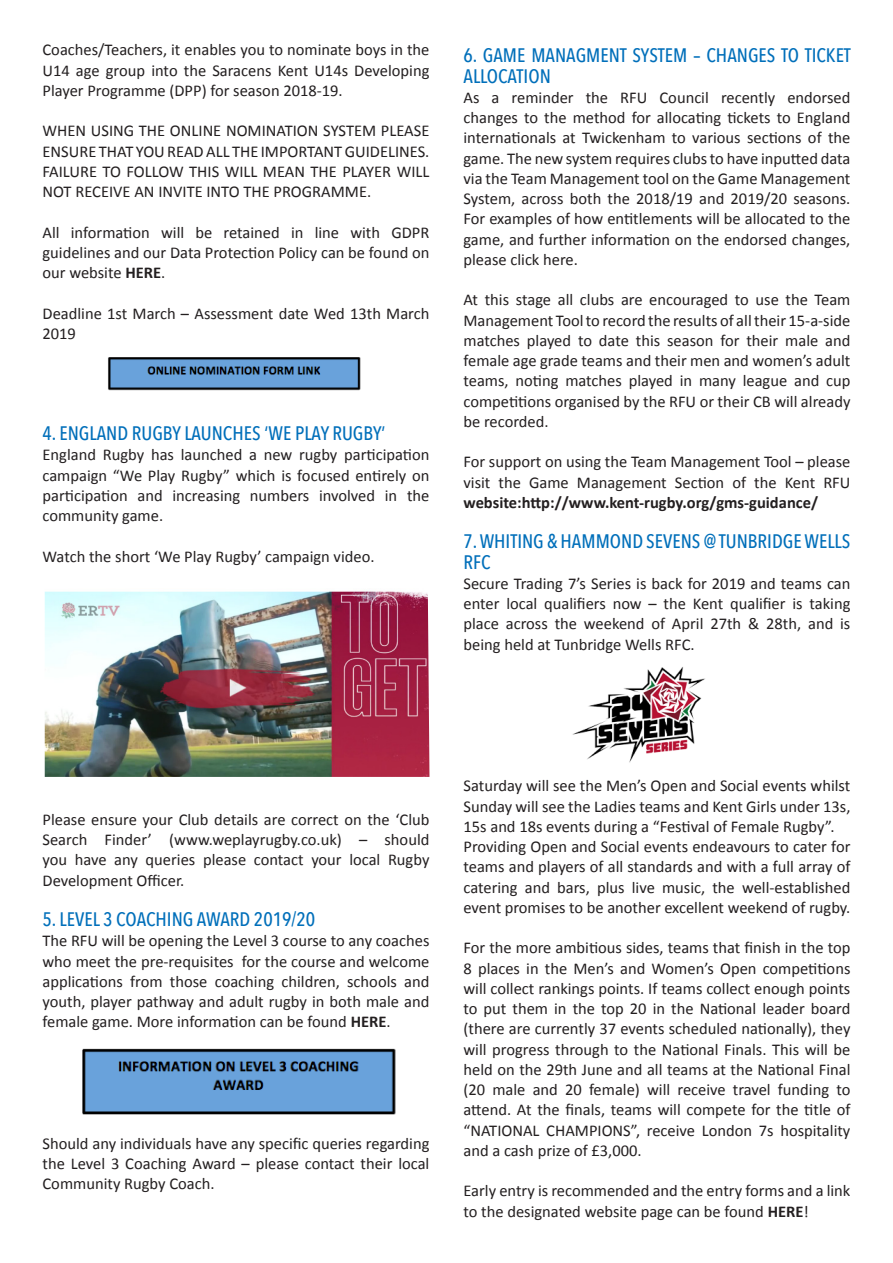
<style>
.page{position:relative;width:893px;height:1263px;background:#fff}
.page>*{position:absolute;margin:0;border:0;box-sizing:border-box;transform-origin:0 0}
.t1{font:500 19.5px/20.2px "Avenir Next Condensed";color:#006fba}
.t2{font:16.5px/20.2px "Calibri";color:#231f20;text-align:justify}
.t3{font:700 16.5px "Calibri";color:#231f20}
.s1{font-weight:700}
</style>
<div class="page">
<img style="left:44px;top:591px;width:385px;height:186px">
<img style="left:108px;top:357px;width:253px;height:34px">
<img style="left:82px;top:1048px;width:314px;height:67px">
<img style="left:572px;top:667px;width:133px;height:96px">
<p class="t2" style="left:43px;top:40px;width:388px">Coaches/Teachers, it enables you to nominate boys in the U14 age group into the Saracens Kent U14s Developing Player Programme (DPP) for season 2018-19.</p>
<p class="t2" style="left:43px;top:121px;width:388px">WHEN USING THE ONLINE NOMINATION SYSTEM PLEASE ENSURE THAT YOU READ ALL THE IMPORTANT GUIDELINES.<br>FAILURE TO FOLLOW THIS WILL MEAN THE PLAYER WILL NOT RECEIVE AN INVITE INTO THE PROGRAMME.</p>
<p class="t2" style="left:43px;top:222px;width:388px">All information will be retained in line with GDPR guidelines and our Data Protection Policy can be found on our website <span class="s1">HERE</span>.</p>
<p class="t2" style="left:43px;top:303px;width:388px">Deadline 1st March – Assessment date Wed 13th March<br>2019</p>
<p class="t1" style="left:43px;top:423px;width:344px">4. ENGLAND RUGBY LAUNCHES ‘WE PLAY RUGBY’</p>
<p class="t2" style="left:43px;top:445px;width:388px">England Rugby has launched a new rugby participation campaign “We Play Rugby” which is focused entirely on participation and increasing numbers involved in the community game.</p>
<p class="t2" style="left:43px;top:546px;width:334px">Watch the short ‘We Play Rugby’ campaign video.</p>
<p class="t1" style="left:463px;top:45px;width:389px">6. GAME MANAGMENT SYSTEM – CHANGES TO TICKET<br>ALLOCATION</p>
<p class="t2" style="left:463px;top:87px;width:388px">As a reminder the RFU Council recently endorsed changes to the method for allocating tickets to England internationals at Twickenham to various sections of the game. The new system requires clubs to have inputted data via the Team Management tool on the Game Management System, across both the 2018/19 and 2019/20 seasons.<br>For examples of how entitlements will be allocated to the game, and further information on the endorsed changes, please click here.</p>
<p class="t2" style="left:463px;top:290px;width:388px">At this stage all clubs are encouraged to use the Team Management Tool to record the results of all their 15-a-side matches played to date this season for their male and female age grade teams and their men and women’s adult teams, noting matches played in many league and cup competitions organised by the RFU or their CB will already be recorded.</p>
<p class="t2" style="left:463px;top:452px;width:388px">For support on using the Team Management Tool – please visit the Game Management Section of the Kent RFU</p>
<p class="t3" style="left:463px;top:492px;width:356px">website:http://www.kent-rugby.org/gms-guidance/</p>
<p class="t1" style="left:463px;top:531px;width:388px">7. WHITING &amp; HAMMOND SEVENS @ TUNBRIDGE WELLS<br>RFC</p>
<p class="t2" style="left:463px;top:573px;width:388px">Secure Trading 7’s Series is back for 2019 and teams can enter local qualifiers now – the Kent qualifier is taking place across the weekend of April 27th &amp; 28th, and is being held at Tunbridge Wells RFC.</p>
<p class="t2" style="left:43px;top:809px;width:388px">Please ensure your Club details are correct on the ‘Club Search Finder’ (www.weplayrugby.co.uk) – should you have any queries please contact your local Rugby Development Officer.</p>
<p class="t1" style="left:43px;top:909px;width:274px">5. LEVEL 3 COACHING AWARD 2019/20</p>
<p class="t2" style="left:43px;top:931px;width:388px">The RFU will be opening the Level 3 course to any coaches who meet the pre-requisites for the course and welcome applications from those coaching children, schools and youth, player pathway and adult rugby in both male and female game. More information can be found <span class="s1">HERE</span>.</p>
<p class="t2" style="left:43px;top:1133px;width:388px">Should any individuals have any specific queries regarding the Level 3 Coaching Award – please contact their local Community Rugby Coach.</p>
<p class="t2" style="left:463px;top:776px;width:388px;text-align:left">Saturday will see the Men’s Open and Social events whilst Sunday will see the Ladies teams and Kent Girls under 13s, 15s and 18s events during a “Festival of Female Rugby”.<br>Providing Open and Social events endeavours to cater for teams and players of all standards and with a full array of catering and bars, plus live music, the well-established event promises to be another excellent weekend of rugby.</p>
<p class="t2" style="left:463px;top:938px;width:388px">For the more ambitious sides, teams that finish in the top 8 places in the Men’s and Women’s Open competitions will collect rankings points. If teams collect enough points to put them in the top 20 in the National leader board (there are currently 37 events scheduled nationally), they will progress through to the National Finals. This will be held on the 29th June and all teams at the National Final (20 male and 20 female) will receive travel funding to attend. At the finals, teams will compete for the title of “NATIONAL CHAMPIONS”, receive London 7s hospitality and a cash prize of £3,000.</p>
<p class="t2" style="left:463px;top:1181px;width:388px">Early entry is recommended and the entry forms and a link to the designated website page can be found <span class="s1">HERE</span>!</p>
</div>
